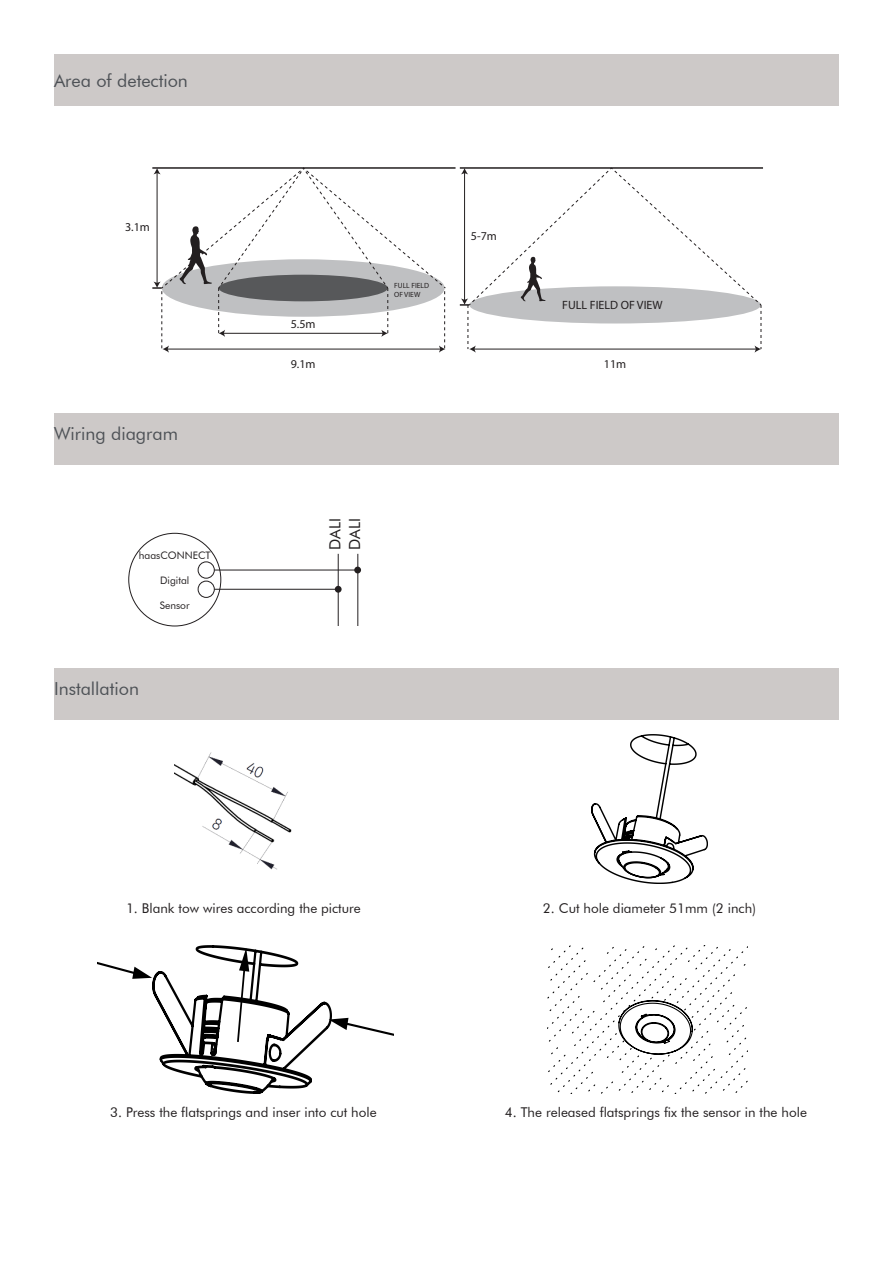
<style>
.page{position:relative;width:893px;height:1263px;background:#fff}
.page>*{position:absolute;margin:0;border:0;box-sizing:border-box;transform-origin:0 0}
.t1{font:18px "Futura BT";color:#4d5156}
.t2{font:15.45px "Futura BT";letter-spacing:-.01em;color:#231f20}
.t3{font:13.5px "Futura BT";color:#231f20}
.t4{font:700 12px "GE Inspira";color:#231f20}
.t5{font:10.35px "Futura BT";color:#231f20}
.t6{font:700 7.5px/9px "GE Inspira";color:#231f20}
</style>
<div class="page">
<div style="left:54px;top:54px;width:785px;height:52px;background:#cdc9c8"></div>
<div style="left:54px;top:413px;width:785px;height:52px;background:#cdc9c8"></div>
<div style="left:54px;top:668px;width:785px;height:52px;background:#cdc9c8"></div>
<hr style="left:152px;top:167px;width:304px;height:2px;background:#231f20">
<hr style="left:460px;top:167px;width:303px;height:2px;background:#231f20">
<svg style="left:460px;top:167px;width:302px;height:186px"></svg>
<svg style="left:152px;top:167px;width:294px;height:186px"></svg>
<svg style="left:591px;top:735px;width:116px;height:148px"></svg>
<svg style="left:97px;top:945px;width:297px;height:149px"></svg>
<svg style="left:547px;top:945px;width:201px;height:149px"></svg>
<img style="left:175px;top:752px;width:117px;height:118px">
<div style="left:198px;top:561px;width:17px;height:18px;border:1px solid #231f20;border-radius:50%"></div>
<div style="left:198px;top:581px;width:17px;height:17px;border:1px solid #231f20;border-radius:50%"></div>
<hr style="left:214px;top:570px;width:144px;height:1px;background:#231f20">
<div style="left:354px;top:567px;width:7px;height:6px;background:#231f20;border-radius:50%"></div>
<hr style="left:214px;top:589px;width:124px;height:1px;background:#231f20">
<div style="left:335px;top:586px;width:7px;height:7px;background:#231f20;border-radius:50%"></div>
<hr style="left:338px;top:554px;width:1px;height:72px;background:#231f20">
<hr style="left:357px;top:554px;width:1px;height:72px;background:#231f20">
<p class="t1" style="left:54px;top:70px;width:135px">Area of detection</p>
<p class="t4" style="left:125px;top:220px;width:26px">3.1m</p>
<p class="t1" style="left:54px;top:423px;width:126px">Wiring diagram</p>
<p class="t5" style="left:139px;top:549px;width:73px">haasCONNECT</p>
<p class="t5" style="left:160px;top:574px;width:31px">Digital</p>
<p class="t5" style="left:160px;top:599px;width:31px">Sensor</p>
<p class="t1" style="left:54px;top:677px;width:87px">Installation</p>
<p class="t4" style="left:291px;top:317px;width:26px">5.5m</p>
<p class="t6" style="left:394px;top:281px;width:36px">FULL FIELD<br>OF VIEW</p>
<p class="t4" style="left:471px;top:229px;width:28px">5-7m</p>
<p class="t4" style="left:562px;top:297px;width:102px">FULL FIELD OF VIEW</p>
<p class="t4" style="left:291px;top:357px;width:26px">9.1m</p>
<p class="t4" style="left:604px;top:357px;width:24px">11m</p>
<p class="t2" style="left:326px;top:550px;width:33px;rotate:-90deg">DALI</p>
<p class="t2" style="left:345px;top:550px;width:33px;rotate:-90deg">DALI</p>
<p class="t3" style="left:126px;top:899px;width:236px">1. Blank tow wires according the picture</p>
<p class="t3" style="left:543px;top:899px;width:215px">2. Cut hole diameter 51mm (2 inch)</p>
<p class="t3" style="left:110px;top:1104px;width:268px">3. Press the flatsprings and inser into cut hole</p>
<p class="t3" style="left:505px;top:1104px;width:304px">4. The released flatsprings fix the sensor in the hole</p>
</div>
